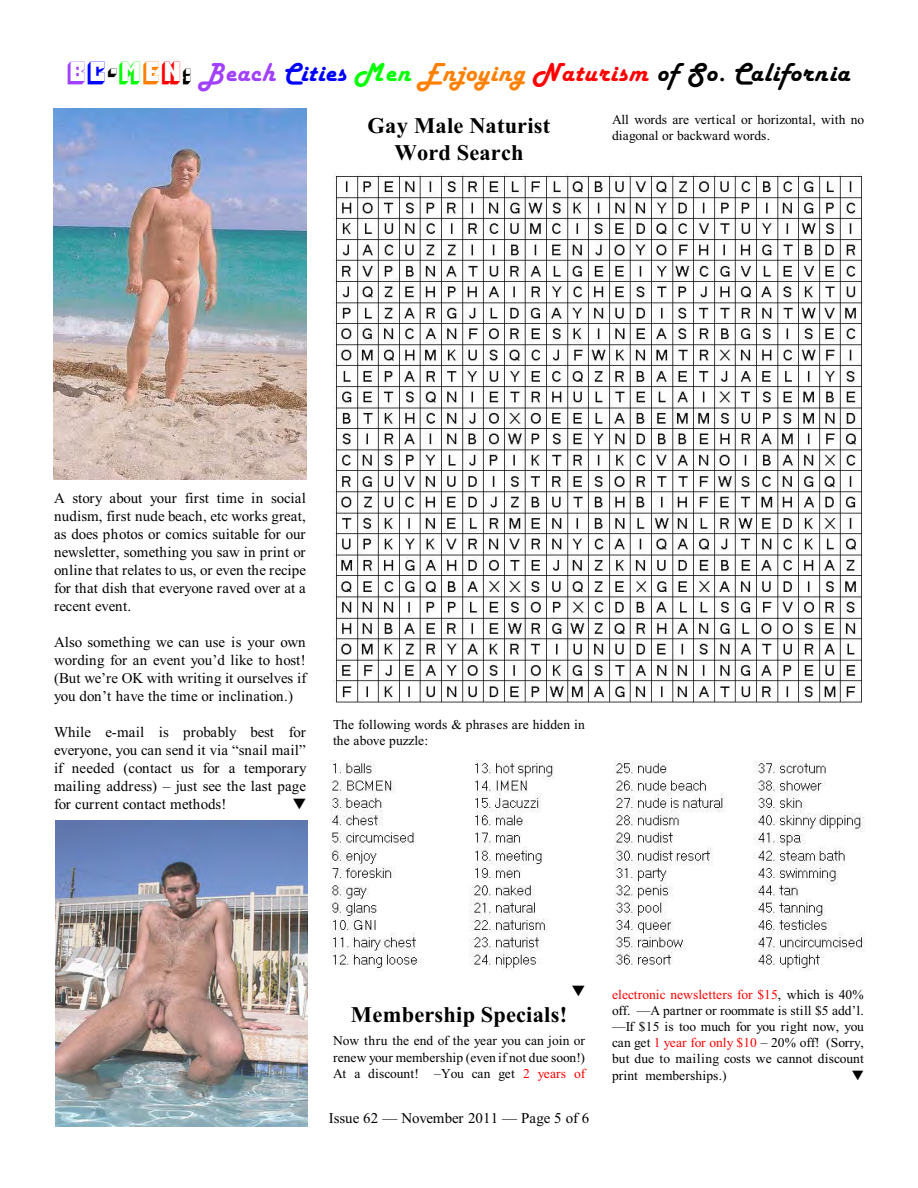
<style>
.page{position:relative;width:918px;height:1188px;background:#fff}
.page>*{position:absolute;margin:0;border:0;box-sizing:border-box;transform-origin:0 0}
.t1{font:italic 27px "Harlow Solid";letter-spacing:.035em;color:#000}
.t2{font:700 22.35px/27px "Times New Roman";letter-spacing:.01em;color:#000;text-align:center}
.t3{font:15px/18px "Times New Roman";letter-spacing:.005em;color:#000;text-align:justify}
.t4{font:13.5px/16.2px "Times New Roman";letter-spacing:.005em;color:#000}
.s1{font-family:"Pioneer BT";font-style:normal;color:#a140ff}
.s2{font-family:"Pioneer BT";font-style:normal;color:#00f}
.s3{font-family:"Pioneer BT";font-style:normal}
.s4{font-family:"Pioneer BT";font-style:normal;color:#0f0}
.s5{font-family:"Pioneer BT";font-style:normal;color:#ff8000}
.s6{font-family:"Pioneer BT";font-style:normal;color:#f00}
.s7{color:#a140ff}
.s8{color:#00f}
.s9{color:#0f0}
.s10{color:#ff8000}
.s11{color:#f00}
</style>
<div class="page">
<img style="left:54px;top:109px;width:252px;height:370px">
<img style="left:55px;top:820px;width:253px;height:306px">
<img style="left:333px;top:174px;width:530px;height:529px">
<img style="left:330px;top:760px;width:535px;height:211px">
<h1 class="t1" style="left:68px;top:58px;width:783px"><span class="s1">B</span><span class="s2">C</span><span class="s3">-</span><span class="s4">M</span><span class="s5">E</span><span class="s6">N</span><span class="s3">:</span> <span class="s7">Beach</span> <span class="s8">Cities</span> <span class="s9">Men</span> <span class="s10">Enjoying</span> <span class="s11">Naturism</span> of So. California</h1>
<h2 class="t2" style="left:368px;top:114px;width:184px">Gay Male Naturist<br>Word Search</h2>
<p class="t4" style="left:612px;top:113px;width:254px">All words are vertical or horizontal, with no diagonal or backward words.</p>
<p class="t3" style="left:54px;top:491px;width:254px">A story about your first time in social nudism, first nude beach, etc works great, as does photos or comics suitable for our newsletter, something you saw in print or online that relates to us, or even the recipe for that dish that everyone raved over at a recent event.</p>
<p class="t3" style="left:54px;top:635px;width:254px">Also something we can use is your own wording for an event you’d like to host! (But we’re OK with writing it ourselves if you don’t have the time or inclination.)</p>
<p class="t3" style="left:54px;top:725px;width:254px">While e-mail is probably best for everyone, you can send it via “snail mail” if needed (contact us for a temporary mailing address) – just see the last page for current contact methods!</p>
<p class="t4" style="left:333px;top:717px;width:254px">The following words &amp; phrases are hidden in the above puzzle:</p>
<h2 class="t2" style="left:351px;top:1003px;width:218px">Membership Specials!</h2>
<p class="t4" style="left:333px;top:1034px;width:254px;text-align:justify">Now thru the end of the year you can join or renew your membership (even if not due soon!)<br>At a discount! –You can get <span class="s11">2 years of</span></p>
<p class="t3" style="left:329px;top:1110px;width:262px">Issue 62 — November 2011 — Page 5 of 6</p>
<p class="t4" style="left:612px;top:987px;width:253px;text-align:justify"><span class="s11">electronic newsletters for $15</span>, which is 40% off. —A partner or roommate is still $5 add’l. —If $15 is too much for you right now, you can get <span class="s11">1 year for only $10</span> – 20% off! (Sorry, but due to mailing costs we cannot discount print memberships.)</p>
</div>
